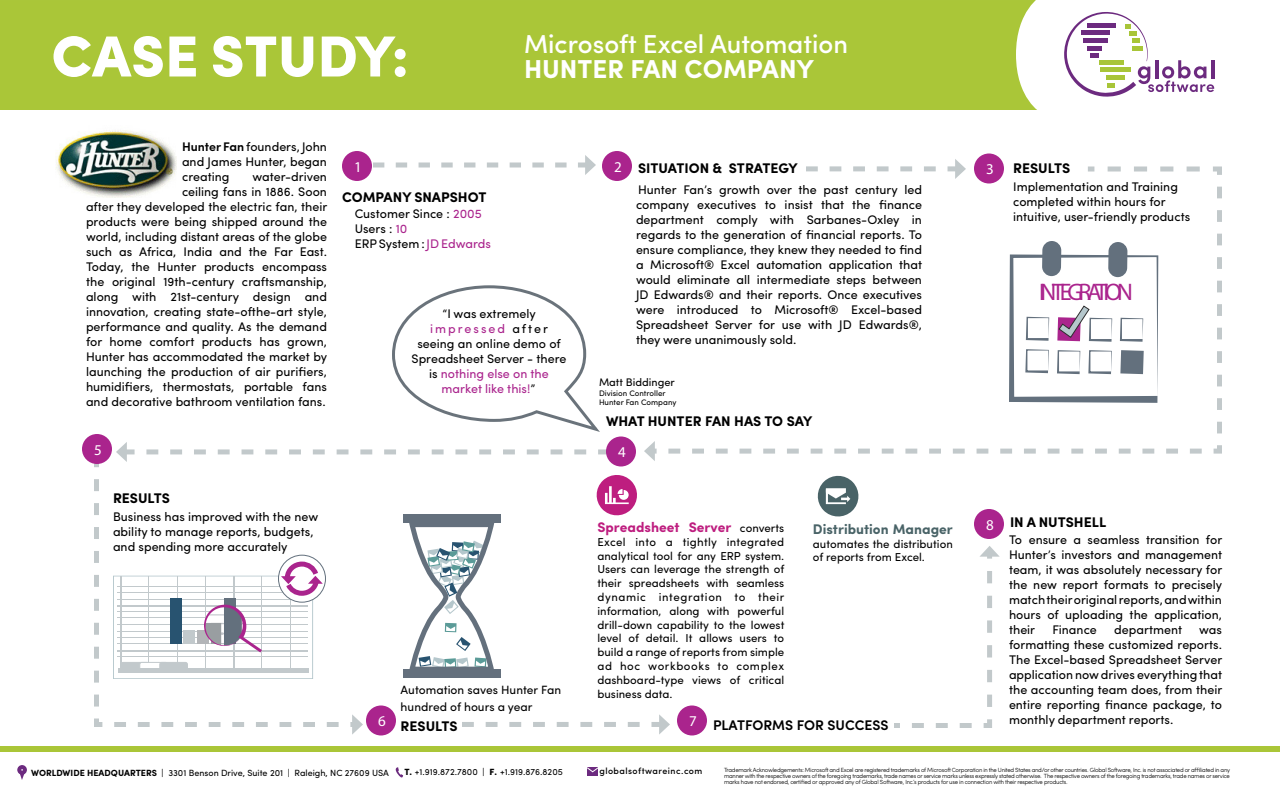
<style>
.page{position:relative;width:1280px;height:800px;background:#fff}
.page>*{position:absolute;margin:0;border:0;box-sizing:border-box;transform-origin:0 0}
.t1{font:900 58px "Sofia Pro";color:#fff}
.t2{font:500 26px "Sofia Pro";color:#fff}
.t3{font:700 26px "Sofia Pro";color:#fff}
.t4{font:24px "Myriad Pro";letter-spacing:-.18em;color:#aa248d}
.t5{font:15px "Myriad Pro";color:#fff}
.t6{font:700 14px "Sofia Pro";color:#000}
.t7{font:700 14px "Sofia Pro";color:#be1d7f}
.t8{font:600 14px "Sofia Pro";color:#000}
.t9{font:700 14px "Sofia Pro";color:#496367}
.t10{font:12.5px/15px "Sofia Pro";color:#000;text-align:justify}
.t11{font:12px/16.8px "Sofia Pro";color:#000}
.t12{font:11.5px/13.8px "Sofia Pro";color:#000}
.t13{font:11px "Sofia Pro";color:#000}
.t14{font:9px "Sofia Pro";color:#000}
.t15{font:500 9px "Sofia Pro";letter-spacing:.05em;color:#000}
.t16{font:8px "Sofia Pro";color:#000}
.t17{font:300 6px/6px "Sofia Pro";letter-spacing:-.04em;color:#000;text-align:justify}
.s1{font-weight:600}
.s2{color:#aa248d}
.s3{font-weight:400;font-size:11.5px;color:#000}
.s4{font-weight:700}
.s5{font-weight:900}
</style>
<div class="page">
<div style="left:0;top:0;width:1016px;height:110px;background:#aac638"></div>
<div style="left:0;top:746px;width:1280px;height:6px;background:#aac638"></div>
<div style="left:587px;top:767px;width:11px;height:9px;background:#6c2a7f"></div>
<svg style="left:587px;top:767px;width:11px;height:6px"></svg>
<svg style="left:395px;top:767px;width:8px;height:11px"></svg>
<svg style="left:1016px;top:0;width:199px;height:110px"></svg>
<svg style="left:17px;top:765px;width:10px;height:15px"></svg>
<div style="left:677px;top:706px;width:30px;height:30px;background:#aa248d;border-radius:50%"></div>
<div style="left:366px;top:706px;width:30px;height:30px;background:#aa248d;border-radius:50%"></div>
<div style="left:974px;top:509px;width:30px;height:30px;background:#aa248d;border-radius:50%"></div>
<img style="left:56px;top:130px;width:121px;height:67px">
<svg style="left:392px;top:285px;width:208px;height:147px"></svg>
<div style="left:342px;top:151px;width:30px;height:30px;background:#aa248d;border-radius:50%"></div>
<div style="left:602px;top:151px;width:30px;height:30px;background:#aa248d;border-radius:50%"></div>
<div style="left:974px;top:154px;width:30px;height:30px;background:#aa248d;border-radius:50%"></div>
<svg style="left:373px;top:155px;width:223px;height:20px"></svg>
<svg style="left:462px;top:714px;width:208px;height:21px"></svg>
<svg style="left:92px;top:456px;width:260px;height:271px"></svg>
<svg style="left:352px;top:714px;width:11px;height:21px"></svg>
<svg style="left:655px;top:164px;width:567px;height:290px"></svg>
<svg style="left:644px;top:441px;width:11px;height:20px"></svg>
<svg style="left:806px;top:159px;width:160px;height:20px"></svg>
<svg style="left:1009px;top:241px;width:149px;height:162px"></svg>
<svg style="left:278px;top:555px;width:48px;height:47px"></svg>
<div style="left:278px;top:555px;width:48px;height:48px;border:1px solid #63707d;border-radius:50%"></div>
<svg style="left:113px;top:559px;width:210px;height:120px"></svg>
<div style="left:403px;top:514px;width:97px;height:9px;background:#64707d"></div>
<div style="left:403px;top:669px;width:97px;height:9px;background:#64707d"></div>
<svg style="left:409px;top:525px;width:85px;height:144px"></svg>
<svg style="left:116px;top:442px;width:493px;height:20px"></svg>
<div style="left:606px;top:437px;width:30px;height:30px;background:#aa248d;border-radius:50%"></div>
<div style="left:82px;top:434px;width:30px;height:30px;background:#aa248d;border-radius:50%"></div>
<svg style="left:817px;top:475px;width:42px;height:42px"></svg>
<svg style="left:596px;top:475px;width:41px;height:41px"></svg>
<svg style="left:894px;top:546px;width:106px;height:182px"></svg>
<h1 class="t1" style="left:51px;top:10px;width:359px">CASE STUDY:</h1>
<p class="t2" style="left:524px;top:24px;width:326px">Microsoft Excel Automation</p>
<p class="t3" style="left:524px;top:49px;width:291px">HUNTER FAN COMPANY</p>
<p class="t10" style="left:182px;top:138px;width:147px"><span class="s1">Hunter Fan</span> founders, John and James Hunter, began creating</p>
<p class="t10" style="left:86px;top:168px;width:243px;text-align:right">water-driven<br>ceiling fans in 1886. Soon<br>after they developed the electric fan, their products were being shipped around the world, including distant areas of the globe such as Africa, India and the Far East.<br>Today, the Hunter products encompass the original 19th-century craftsmanship, along with 21st-century design and innovation, creating state-ofthe-art style, performance and quality. As the demand for home comfort products has grown, Hunter has accommodated the market by launching the production of air purifiers, humidifiers, thermostats, portable fans and decorative bathroom ventilation fans.</p>
<p class="t5" style="left:354px;top:157px;width:9px">1</p>
<p class="t6" style="left:342px;top:186px;width:146px">COMPANY SNAPSHOT</p>
<p class="t10" style="left:355px;top:205px;width:129px">Customer Since : <span class="s2">2005</span></p>
<p class="t10" style="left:355px;top:220px;width:54px">Users : <span class="s2">10</span></p>
<p class="t10" style="left:355px;top:235px;width:138px">ERP System : <span class="s2">JD Edwards</span></p>
<p class="t10" style="left:412px;top:306px;width:156px;text-align:center">“I was extremely <span class="s2">impressed</span> after seeing an online demo of<br>Spreadsheet Server - there is <span class="s2">nothing else on the market like this!</span>”</p>
<p class="t5" style="left:614px;top:157px;width:9px">2</p>
<p class="t5" style="left:986px;top:160px;width:9px">3</p>
<p class="t10" style="left:636px;top:182px;width:288px">Hunter Fan’s growth over the past century led company executives to insist that the finance department comply with Sarbanes-Oxley in regards to the generation of financial reports. To ensure compliance, they knew they needed to find a Microsoft® Excel automation application that would eliminate all intermediate steps between JD Edwards® and their reports. Once executives were introduced to Microsoft® Excel-based Spreadsheet Server for use with JD Edwards®, they were unanimously sold.</p>
<p class="t6" style="left:638px;top:157px;width:161px">SITUATION &amp; STRATEGY</p>
<p class="t13" style="left:599px;top:374px;width:77px">Matt Biddinger</p>
<p class="t16" style="left:599px;top:387px;width:68px">Division Controller</p>
<p class="t16" style="left:599px;top:397px;width:79px">Hunter Fan Company</p>
<p class="t6" style="left:606px;top:410px;width:208px">WHAT HUNTER FAN HAS TO SAY</p>
<p class="t5" style="left:94px;top:440px;width:9px">5</p>
<p class="t5" style="left:618px;top:443px;width:9px">4</p>
<p class="t6" style="left:113px;top:487px;width:59px">RESULTS</p>
<p class="t10" style="left:113px;top:508px;width:207px;text-align:left">Business has improved with the new ability to manage reports, budgets, and spending more accurately</p>
<p class="t7" style="left:597px;top:516px;width:188px">Spreadsheet Server <span class="s3">converts</span></p>
<p class="t12" style="left:597px;top:534px;width:189px;text-align:justify">Excel into a tightly integrated analytical tool for any ERP system.<br>Users can leverage the strength of their spreadsheets with seamless dynamic integration to their information, along with powerful drill-down capability to the lowest level of detail. It allows users to build a range of reports from simple ad hoc workbooks to complex dashboard-type views of critical business data.</p>
<p class="t9" style="left:813px;top:518px;width:141px">Distribution Manager</p>
<p class="t12" style="left:813px;top:536px;width:141px">automates the distribution of reports from Excel.</p>
<p class="t11" style="left:401px;top:681px;width:162px">Automation saves Hunter Fan hundred of hours a year</p>
<p class="t6" style="left:401px;top:715px;width:59px">RESULTS</p>
<p class="t5" style="left:378px;top:712px;width:9px">6</p>
<p class="t5" style="left:689px;top:712px;width:9px">7</p>
<p class="t8" style="left:713px;top:714px;width:177px">PLATFORMS FOR SUCCESS</p>
<p class="t5" style="left:986px;top:515px;width:9px">8</p>
<p class="t6" style="left:1013px;top:157px;width:59px">RESULTS</p>
<p class="t10" style="left:1013px;top:178px;width:179px;text-align:left">Implementation and Training completed within hours for intuitive, user-friendly products</p>
<p class="t4" style="left:1039px;top:277px;width:95px">INTEGRATION</p>
<p class="t6" style="left:1010px;top:511px;width:98px">IN A NUTSHELL</p>
<p class="t10" style="left:1009px;top:532px;width:215px">To ensure a seamless transition for Hunter’s investors and management team, it was absolutely necessary for the new report formats to precisely match their original reports, and within hours of uploading the application, their</p>
<p class="t10" style="left:1052px;top:622px;width:46px">Finance</p>
<p class="t10" style="left:1114px;top:622px;width:69px">department</p>
<p class="t10" style="left:1009px;top:622px;width:215px;text-indent:190px">was formatting these customized reports.<br>The Excel-based Spreadsheet Server application now drives everything that the accounting team does, from their entire reporting finance package, to monthly department reports.</p>
<p class="t14" style="left:31px;top:766px;width:359px"><span class="s4">WORLDWIDE HEADQUARTERS</span> | 3301 Benson Drive, Suite 201 | Raleigh, NC 27609 USA</p>
<p class="t14" style="left:404px;top:765px;width:160px"><span class="s5">T.</span> +1.919.872.7800 | <span class="s5">F.</span> +1.919.876.8205</p>
<p class="t15" style="left:599px;top:764px;width:105px">globalsoftwareinc.com</p>
<p class="t17" style="left:724px;top:766px;width:508px">Trademark Acknowledgements: Microsoft and Excel are registered trademarks of Microsoft Corporation in the United States and/or other countries. Global Software, Inc. is not associated or affiliated in any manner with the respective owners of the foregoing trademarks, trade names or service marks unless expressly stated otherwise. The respective owners of the foregoing trademarks, trade names or service marks have not endorsed, certified or approved any of Global Software, Inc.’s products for use in connection with their respective products.</p>
</div>
